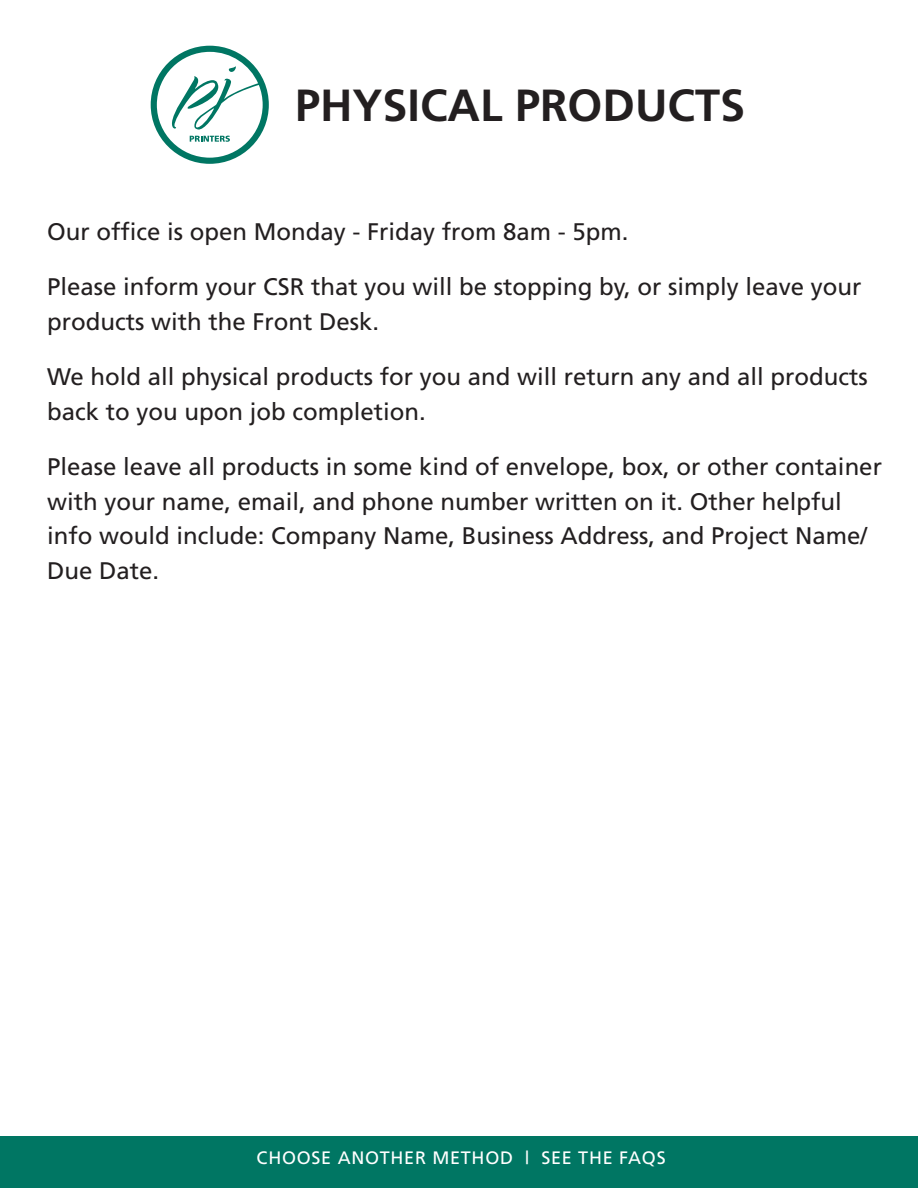
<style>
.page{position:relative;width:918px;height:1188px;background:#fff}
.page>*{position:absolute;margin:0;border:0;box-sizing:border-box;transform-origin:0 0}
.t1{font:700 45px "Frutiger";color:#231f20}
.t2{font:24px/34.8px "Frutiger";color:#231f20}
.t3{font:18px "Frutiger";letter-spacing:.04em;color:#fff}
</style>
<div class="page">
<div style="left:0;top:1136px;width:918px;height:52px;background:#007663"></div>
<svg style="left:151px;top:46px;width:118px;height:118px"></svg>
<h1 class="t1" style="left:295px;top:79px;width:452px">PHYSICAL PRODUCTS</h1>
<p class="t2" style="left:47px;top:214px;width:583px">Our office is open Monday - Friday from 8am - 5pm.</p>
<p class="t2" style="left:47px;top:269px;width:816px">Please inform your CSR that you will be stopping by, or simply leave your products with the Front Desk.</p>
<p class="t2" style="left:47px;top:359px;width:822px">We hold all physical products for you and will return any and all products back to you upon job completion.</p>
<p class="t2" style="left:47px;top:449px;width:836px">Please leave all products in some kind of envelope, box, or other container with your name, email, and phone number written on it. Other helpful info would include: Company Name, Business Address, and Project Name/ Due Date.</p>
<p class="t3" style="left:257px;top:1147px;width:411px">CHOOSE ANOTHER METHOD | SEE THE FAQS</p>
</div>
